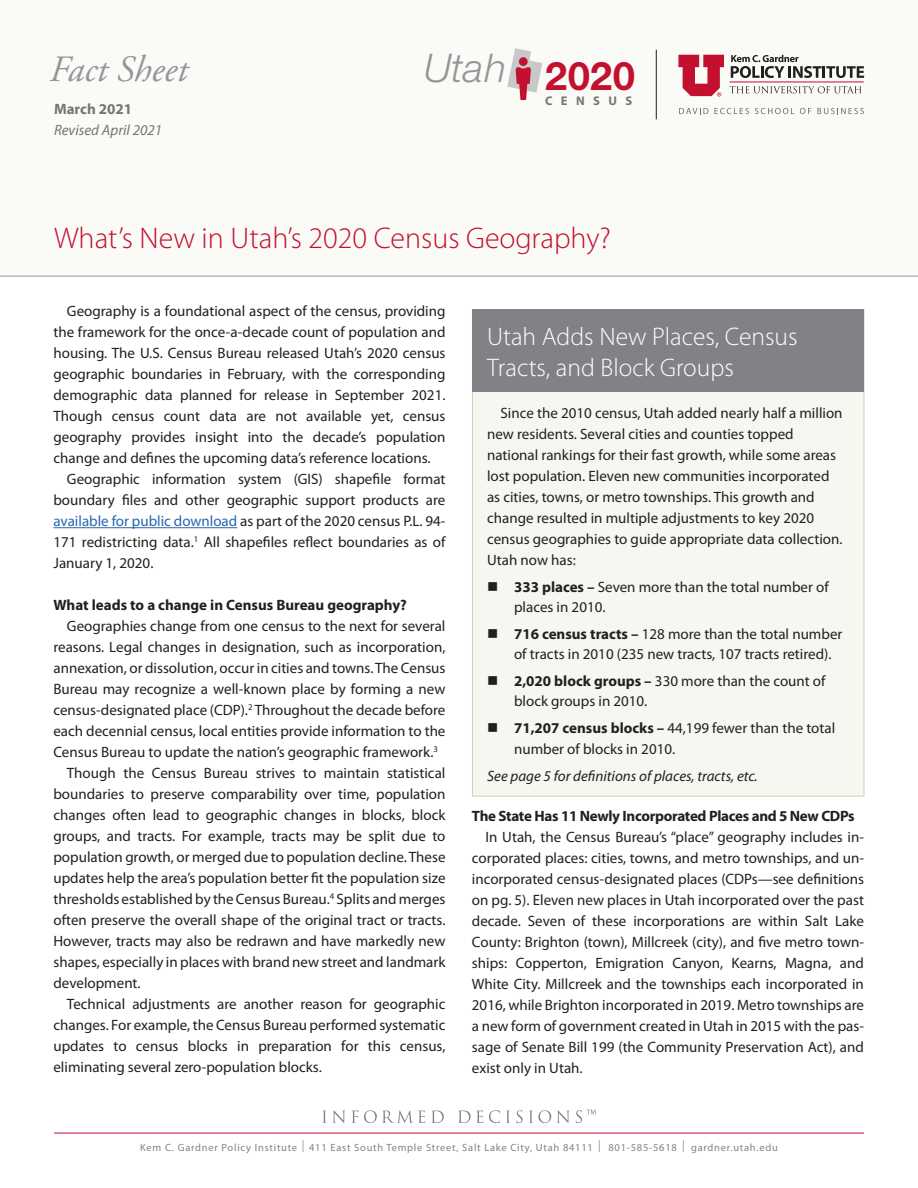
<style>
.page{position:relative;width:918px;height:1188px;background:#fff}
.page>*{position:absolute;margin:0;border:0;box-sizing:border-box;transform-origin:0 0}
.t1{font:italic 42.45px "Nimbus Sans Novus T";color:#939598}
.t2{font:italic 37.05px "Adobe Garamond Pro";color:#939598}
.t3{font:300 30px "Myriad Pro";color:#c3102e}
.t4{font:300 25.5px/31.5px "Myriad Pro";color:#fff}
.t5{font:15px/21px "Myriad Pro";color:#231f20}
.t6{font:700 15px "Myriad Pro";letter-spacing:-.02em;color:#231f20}
.t7{font:700 15px "Myriad Pro";color:#231f20}
.t8{font:italic 15px "Myriad Pro";color:#231f20}
.t9{font:italic 15px "Myriad Pro";color:#757679}
.t10{font:700 15px "Myriad Pro";color:#757679}
.t11{font:700 12.6px "Myriad Pro";letter-spacing:.67em;color:#757679}
.t12{font:10.5px "Myriad Pro";letter-spacing:.07em;color:#808285}
.s1{font-weight:700;font-style:normal;color:#c3102e}
.s2{color:#2865b1}
.s3{font-weight:700}
.s4{font-weight:600;font-size:17.4px}
</style>
<div class="page">
<svg style="left:0;top:49px;width:918px;height:227px"></svg>
<div style="left:472px;top:309px;width:392px;height:487px;background:#f7f7f1;border:1px solid #d3d0b2"></div>
<hr style="left:53px;top:527px;width:184px;height:1px;background:#2865b1">
<hr style="left:54px;top:1133px;width:810px;height:1px;background:#c3102e">
<svg style="left:323px;top:1110px;width:273px;height:13px"></svg>
<svg style="left:731px;top:55px;width:133px;height:23px"></svg>
<hr style="left:730px;top:82px;width:134px;height:1px;background:#c3102e">
<svg style="left:730px;top:86px;width:132px;height:7px"></svg>
<svg style="left:678px;top:55px;width:46px;height:42px"></svg>
<svg style="left:679px;top:108px;width:29px;height:6px"></svg>
<svg style="left:715px;top:108px;width:34px;height:6px"></svg>
<svg style="left:755px;top:108px;width:39px;height:6px"></svg>
<svg style="left:800px;top:108px;width:11px;height:6px"></svg>
<svg style="left:817px;top:108px;width:47px;height:6px"></svg>
<hr style="left:656px;top:50px;width:1px;height:69px;background:#231f20">
<svg style="left:507px;top:48px;width:35px;height:52px"></svg>
<div style="left:519px;top:57px;width:9px;height:9px;background:#c3102e;border-radius:50%"></div>
<div style="left:472px;top:309px;width:392px;height:83px;background:#808285"></div>
<h2 class="t2" style="left:50px;top:47px;width:140px">Fact Sheet</h2>
<p class="t10" style="left:54px;top:99px;width:80px">March 2021</p>
<p class="t9" style="left:54px;top:121px;width:110px">Revised April 2021</p>
<h1 class="t1" style="left:423px;top:43px;width:214px">Utah <span class="s1">2020</span></h1>
<p class="t11" style="left:545px;top:93px;width:89px">CENSUS</p>
<h3 class="t3" style="left:54px;top:220px;width:559px">What’s New in Utah’s 2020 Census Geography?</h3>
<p class="t5" style="left:67px;top:300px;width:380px">Geography is a foundational aspect of the census, providing</p>
<p class="t5" style="left:53px;top:321px;width:394px">the framework for the once-a-decade count of population and</p>
<p class="t5" style="left:53px;top:342px;width:394px">housing. The U.S. Census Bureau released Utah’s 2020 census</p>
<p class="t5" style="left:53px;top:363px;width:394px">geographic boundaries in February, with the corresponding</p>
<p class="t5" style="left:53px;top:384px;width:394px">demographic data planned for release in September 2021.</p>
<p class="t5" style="left:53px;top:405px;width:394px">Though census count data are not available yet, census</p>
<p class="t5" style="left:53px;top:426px;width:394px">geography provides insight into the decade’s population</p>
<p class="t5" style="left:53px;top:447px;width:379px">change and defines the upcoming data’s reference locations.</p>
<p class="t5" style="left:67px;top:468px;width:380px">Geographic information system (GIS) shapefile format</p>
<p class="t5" style="left:53px;top:489px;width:394px">boundary files and other geographic support products are</p>
<p class="t5" style="left:53px;top:510px;width:394px"><span class="s2">available for public download</span> as part of the 2020 census P.L. 94-</p>
<p class="t5" style="left:53px;top:531px;width:394px">171 redistricting data.<sup>1</sup> All shapefiles reflect boundaries as of</p>
<p class="t5" style="left:53px;top:552px;width:101px">January 1, 2020.</p>
<p class="t7" style="left:53px;top:595px;width:355px">What leads to a change in Census Bureau geography?</p>
<p class="t5" style="left:67px;top:615px;width:380px">Geographies change from one census to the next for several</p>
<p class="t5" style="left:53px;top:636px;width:394px">reasons. Legal changes in designation, such as incorporation,</p>
<p class="t5" style="left:53px;top:657px;width:394px">annexation, or dissolution, occur in cities and towns. The Census</p>
<p class="t5" style="left:53px;top:678px;width:394px">Bureau may recognize a well-known place by forming a new</p>
<p class="t5" style="left:53px;top:699px;width:394px">census-designated place (CDP).<sup>2</sup> Throughout the decade before</p>
<p class="t5" style="left:53px;top:720px;width:394px">each decennial census, local entities provide information to the</p>
<p class="t5" style="left:53px;top:741px;width:386px">Census Bureau to update the nation’s geographic framework.<sup>3</sup></p>
<p class="t5" style="left:67px;top:762px;width:380px">Though the Census Bureau strives to maintain statistical</p>
<p class="t5" style="left:53px;top:783px;width:394px">boundaries to preserve comparability over time, population</p>
<p class="t5" style="left:53px;top:804px;width:394px">changes often lead to geographic changes in blocks, block</p>
<p class="t5" style="left:53px;top:825px;width:394px">groups, and tracts. For example, tracts may be split due to</p>
<p class="t5" style="left:53px;top:846px;width:394px">population growth, or merged due to population decline. These</p>
<p class="t5" style="left:53px;top:867px;width:394px">updates help the area’s population better fit the population size</p>
<p class="t5" style="left:53px;top:888px;width:394px">thresholds established by the Census Bureau.<sup>4</sup> Splits and merges</p>
<p class="t5" style="left:53px;top:909px;width:394px">often preserve the overall shape of the original tract or tracts.</p>
<p class="t5" style="left:53px;top:930px;width:393px">However, tracts may also be redrawn and have markedly new</p>
<p class="t5" style="left:53px;top:951px;width:394px">shapes, especially in places with brand new street and landmark</p>
<p class="t5" style="left:53px;top:972px;width:89px">development.</p>
<p class="t5" style="left:67px;top:993px;width:380px">Technical adjustments are another reason for geographic</p>
<p class="t5" style="left:53px;top:1014px;width:394px">changes. For example, the Census Bureau performed systematic</p>
<p class="t5" style="left:53px;top:1035px;width:394px">updates to census blocks in preparation for this census,</p>
<p class="t5" style="left:53px;top:1056px;width:270px">eliminating several zero-population blocks.</p>
<h3 class="t4" style="left:487px;top:321px;width:312px">Utah Adds New Places, Census<br>Tracts, and Block Groups</h3>
<p class="t5" style="left:487px;top:402px;width:357px;text-indent:14px">Since the 2010 census, Utah added nearly half a million new residents. Several cities and counties topped national rankings for their fast growth, while some areas lost population. Eleven new communities incorporated as cities, towns, or metro townships. This growth and change resulted in multiple adjustments to key 2020 census geographies to guide appropriate data collection.<br>Utah now has:</p>
<p class="t5" style="left:514px;top:576px;width:316px;line-height:20.2px;text-indent:-27px">■ <span class="s3">333 places –</span> Seven more than the total number of places in 2010.</p>
<p class="t5" style="left:514px;top:624px;width:330px;line-height:20.2px;text-indent:-27px">■ <span class="s3">716 census tracts –</span> 128 more than the total number of tracts in 2010 (235 new tracts, 107 tracts retired).</p>
<p class="t5" style="left:514px;top:671px;width:313px;line-height:20.2px;text-indent:-27px">■ <span class="s3">2,020 block groups –</span> 330 more than the count of block groups in 2010.</p>
<p class="t5" style="left:514px;top:718px;width:323px;line-height:20.2px;text-indent:-27px">■ <span class="s3">71,207 census blocks –</span> 44,199 fewer than the total number of blocks in 2010.</p>
<p class="t8" style="left:487px;top:767px;width:272px">See page 5 for definitions of places, tracts, etc.</p>
<p class="t6" style="left:472px;top:806px;width:384px">The State Has 11 Newly Incorporated Places and 5 New CDPs</p>
<p class="t5" style="left:472px;top:826px;width:394px;text-align:justify;text-indent:14px">In Utah, the Census Bureau’s “place” geography includes in&shy;corporated places: cities, towns, and metro townships, and un&shy;incorporated census-designated places (CDPs—see definitions on pg. 5). Eleven new places in Utah incorporated over the past decade. Seven of these incorporations are within Salt Lake County: Brighton (town), Millcreek (city), and five metro town&shy;ships: Copperton, Emigration Canyon, Kearns, Magna, and White City. Millcreek and the townships each incorporated in 2016, while Brighton incorporated in 2019. Metro townships are a new form of government created in Utah in 2015 with the pas&shy;sage of Senate Bill 199 (the Community Preservation Act), and exist only in Utah.</p>
<p class="t12" style="left:140px;top:1141px;width:639px">Kem C. Gardner Policy Institute <span class="s4">I</span> 411 East South Temple Street, Salt Lake City, Utah 84111 <span class="s4">I</span> 801-585-5618 <span class="s4">I</span> gardner.utah.edu</p>
</div>
